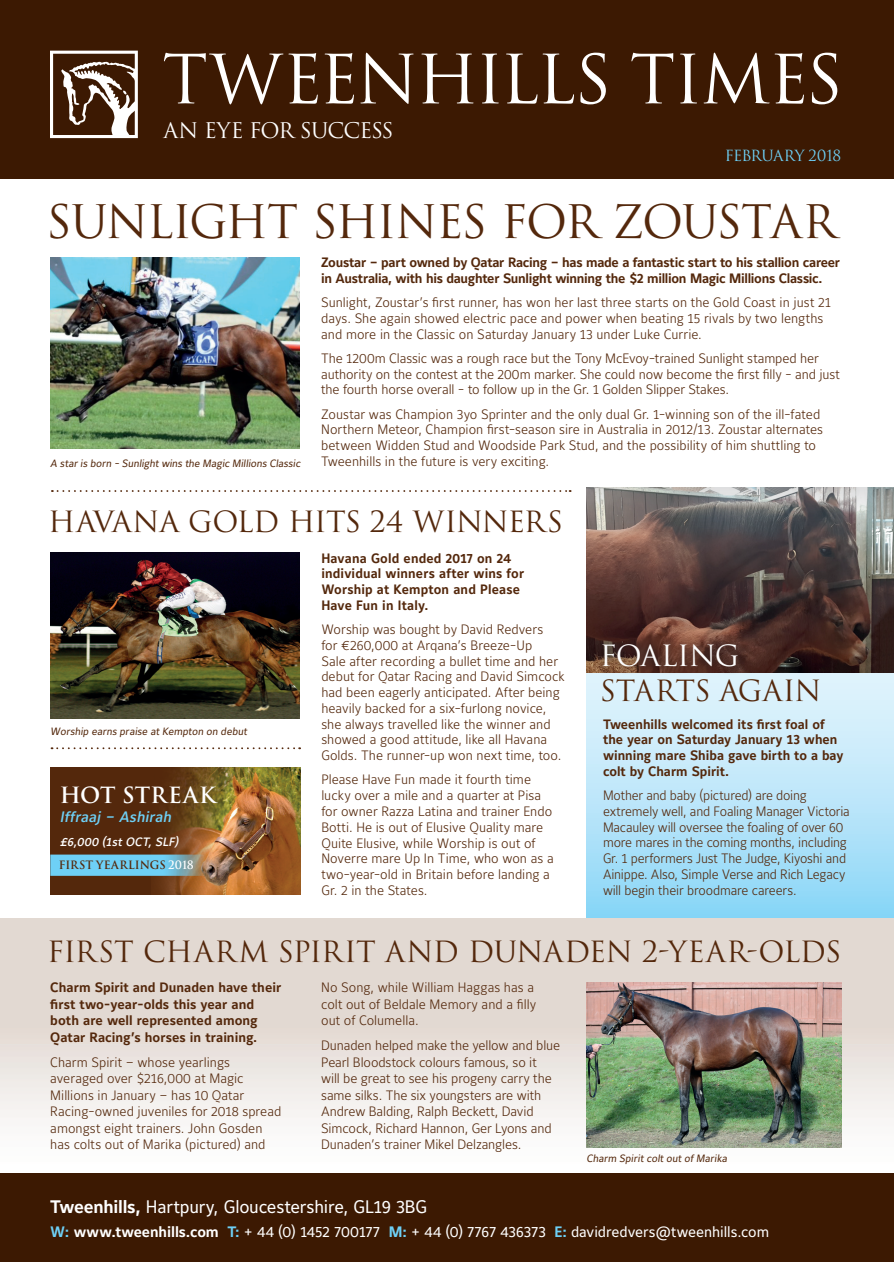
<style>
.page{position:relative;width:894px;height:1262px;background:#fff}
.page>*{position:absolute;margin:0;border:0;box-sizing:border-box;transform-origin:0 0}
.t1{font:66px "Trajan";letter-spacing:-.04em;color:#fff}
.t2{font:45px "Trajan";letter-spacing:-.04em;color:#54280c}
.t3{font:28.5px "Trajan";letter-spacing:-.02em;color:#54280c}
.t4{font:28.5px "Trajan";letter-spacing:-.025em;color:#fff}
.t5{font:700 21.75px "Trajan";letter-spacing:.01em;color:#fff}
.t6{font:21px "Trajan";letter-spacing:-.045em;color:#fff}
.t7{font:18px "Maurea Regular Lf";letter-spacing:-.015em;color:#fff}
.t8{font:15px "Maurea Regular Lf";letter-spacing:-.005em;color:#fff}
.t9{font:italic 15px "Maurea Medium Lf";color:#6ed0f6}
.t10{font:15px "Trajan";letter-spacing:-.035em;color:#6ed0f6}
.t11{font:13.5px/15.8px "Maurea Light Lf";color:#54280c}
.t12{font:13.5px/15.8px "Maurea Bold Lf";color:#54280c}
.t13{font:13.5px/15.8px "Maurea Bold Lf";letter-spacing:-.025em;color:#54280c}
.t14{font:italic 12px "Maurea Medium Lf";color:#fff}
.t15{font:700 11.25px "Trajan";letter-spacing:.005em;color:#54280c}
.t16{font:10.5px "Maurea Regular Lf";color:#54280c}
.s1{color:#fff}
.s2{font-family:"Maurea Bold Lf"}
.s3{font-family:"Maurea Bold Lf";color:#6ed0f6}
</style>
<div class="page">
<svg style="left:586px;top:673px;width:307px;height:245px;background:#b9e5f9"></svg>
<div style="left:0;top:918px;width:893px;height:255px;background:linear-gradient(to bottom,#dacfc6,#fcfcfc)"></div>
<img style="left:586px;top:982px;width:255px;height:166px">
<div style="left:0;top:0;width:893px;height:178px;background:#3c1902"></div>
<svg style="left:50px;top:51px;width:88px;height:87px"></svg>
<div style="left:0;top:1173px;width:893px;height:89px;background:#3c1902"></div>
<img style="left:50px;top:257px;width:250px;height:191px">
<img style="left:50px;top:553px;width:250px;height:166px">
<div style="left:50px;top:767px;width:250px;height:128px;background:#54280c"></div>
<img style="left:152px;top:767px;width:148px;height:128px">
<img style="left:586px;top:526px;width:307px;height:147px">
<svg style="left:586px;top:488px;width:307px;height:38px;background:#848383"></svg>
<svg style="left:52px;top:490px;width:518px;height:2px"></svg>
<svg style="left:52px;top:747px;width:248px;height:2px"></svg>
<svg style="left:595px;top:634px;width:150px;height:41px;background:#603f34"></svg>
<svg style="left:50px;top:855px;width:158px;height:21px;background:#74c2dc"></svg>
<h1 class="t1" style="left:162px;top:40px;width:682px">TWEENHILLS TIMES</h1>
<h3 class="t6" style="left:163px;top:118px;width:231px">AN EYE FOR SUCCESS</h3>
<p class="t10" style="left:724px;top:146px;width:118px">FEBRUary 2018</p>
<h2 class="t2" style="left:46px;top:194px;width:791px">SUNLIGHT SHINES FOR ZOUSTAR</h2>
<p class="t16" style="left:50px;top:457px;width:253px">A star is born - Sunlight wins the Magic Millions Classic</p>
<p class="t13" style="left:321px;top:255px;width:520px">Zoustar – part owned by Qatar Racing – has made a fantastic start to his stallion career in Australia, with his daughter Sunlight winning the $2 million Magic Millions Classic.</p>
<p class="t11" style="left:321px;top:295px;width:511px">Sunlight, Zoustar’s first runner, has won her last three starts on the Gold Coast in just 21 days. She again showed electric pace and power when beating 15 rivals by two lengths and more in the Classic on Saturday January 13 under Luke Currie.</p>
<p class="t11" style="left:321px;top:351px;width:520px">The 1200m Classic was a rough race but the Tony McEvoy-trained Sunlight stamped her authority on the contest at the 200m marker. She could now become the first filly - and just the fourth horse overall - to follow up in the Gr. 1 Golden Slipper Stakes.</p>
<p class="t11" style="left:321px;top:407px;width:503px">Zoustar was Champion 3yo Sprinter and the only dual Gr. 1-winning son of the ill-fated Northern Meteor, Champion first-season sire in Australia in 2012/13. Zoustar alternates between Widden Stud and Woodside Park Stud, and the possibility of him shuttling to Tweenhills in the future is very exciting.</p>
<h3 class="t3" style="left:48px;top:504px;width:516px">HAVANA GOLD HITS 24 WINNERS</h3>
<p class="t16" style="left:50px;top:725px;width:200px">Worship earns praise at Kempton on debut</p>
<h3 class="t5" style="left:60px;top:781px;width:158px">HOT STREAK</h3>
<p class="t9" style="left:60px;top:809px;width:116px">Iffraaj – Ashirah</p>
<p class="t14" style="left:60px;top:835px;width:123px">£6,000 (1st OCT, SLF)</p>
<p class="t15" style="left:59px;top:858px;width:137px">FIRST YEARLINGS <span class="s1">2018</span></p>
<p class="t12" style="left:321px;top:551px;width:204px">Havana Gold ended 2017 on 24 individual winners after wins for<br>Worship at Kempton and Please<br>Have Fun in Italy.</p>
<p class="t11" style="left:321px;top:622px;width:245px">Worship was bought by David Redvers<br>for €260,000 at Arqana’s Breeze-Up<br>Sale after recording a bullet time and her debut for Qatar Racing and David Simcock had been eagerly anticipated. After being heavily backed for a six-furlong novice, she always travelled like the winner and showed a good attitude, like all Havana Golds. The runner-up won next time, too.</p>
<p class="t11" style="left:321px;top:773px;width:234px">Please Have Fun made it fourth time lucky over a mile and a quarter at Pisa for owner Razza Latina and trainer Endo Botti. He is out of Elusive Quality mare Quite Elusive, while Worship is out of Noverre mare Up In Time, who won as a two-year-old in Britain before landing a Gr. 2 in the States.</p>
<h3 class="t4" style="left:599px;top:638px;width:141px">FOALING</h3>
<h3 class="t3" style="left:599px;top:673px;width:223px">STARTS AGAIN</h3>
<p class="t12" style="left:603px;top:717px;width:242px">Tweenhills welcomed its first foal of the year on Saturday January 13 when winning mare Shiba gave birth to a bay colt by Charm Spirit.</p>
<p class="t11" style="left:603px;top:788px;width:248px">Mother and baby (pictured) are doing extremely well, and Foaling Manager Victoria Macauley will oversee the foaling of over 60 more mares in the coming months, including Gr. 1 performers Just The Judge, Kiyoshi and Ainippe. Also, Simple Verse and Rich Legacy will begin their broodmare careers.</p>
<h3 class="t3" style="left:47px;top:935px;width:795px">FIRST CHARM SPIRIT AND DUNADEN 2-YEAR-OLDS</h3>
<p class="t12" style="left:50px;top:980px;width:232px;line-height:16.5px">Charm Spirit and Dunaden have their first two-year-olds this year and both are well represented among Qatar Racing’s horses in training.</p>
<p class="t11" style="left:50px;top:1054px;width:232px;line-height:16.5px">Charm Spirit – whose yearlings averaged over $216,000 at Magic Millions in January – has 10 Qatar Racing-owned juveniles for 2018 spread amongst eight trainers. John Gosden has colts out of Marika (pictured) and</p>
<p class="t11" style="left:321px;top:980px;width:216px;line-height:16.5px">No Song, while William Haggas has a colt out of Beldale Memory and a filly out of Columella.</p>
<p class="t11" style="left:321px;top:1038px;width:240px;line-height:16.5px">Dunaden helped make the yellow and blue Pearl Bloodstock colours famous, so it<br>will be great to see his progeny carry the same silks. The six youngsters are with Andrew Balding, Ralph Beckett, David Simcock, Richard Hannon, Ger Lyons and Dunaden’s trainer Mikel Delzangles.</p>
<p class="t16" style="left:586px;top:1153px;width:144px">Charm Spirit colt out of Marika</p>
<h3 class="t7" style="left:50px;top:1196px;width:378px"><span class="s2">Tweenhills,</span> Hartpury, Gloucestershire, GL19 3BG</h3>
<p class="t8" style="left:50px;top:1223px;width:720px"><span class="s3">W:</span> <span class="s2">www.tweenhills.com</span> <span class="s3">T:</span> + 44 (0) 1452 700177 <span class="s3">M:</span> + 44 (0) 7767 436373 <span class="s3">E:</span> davidredvers@tweenhills.com</p>
</div>
